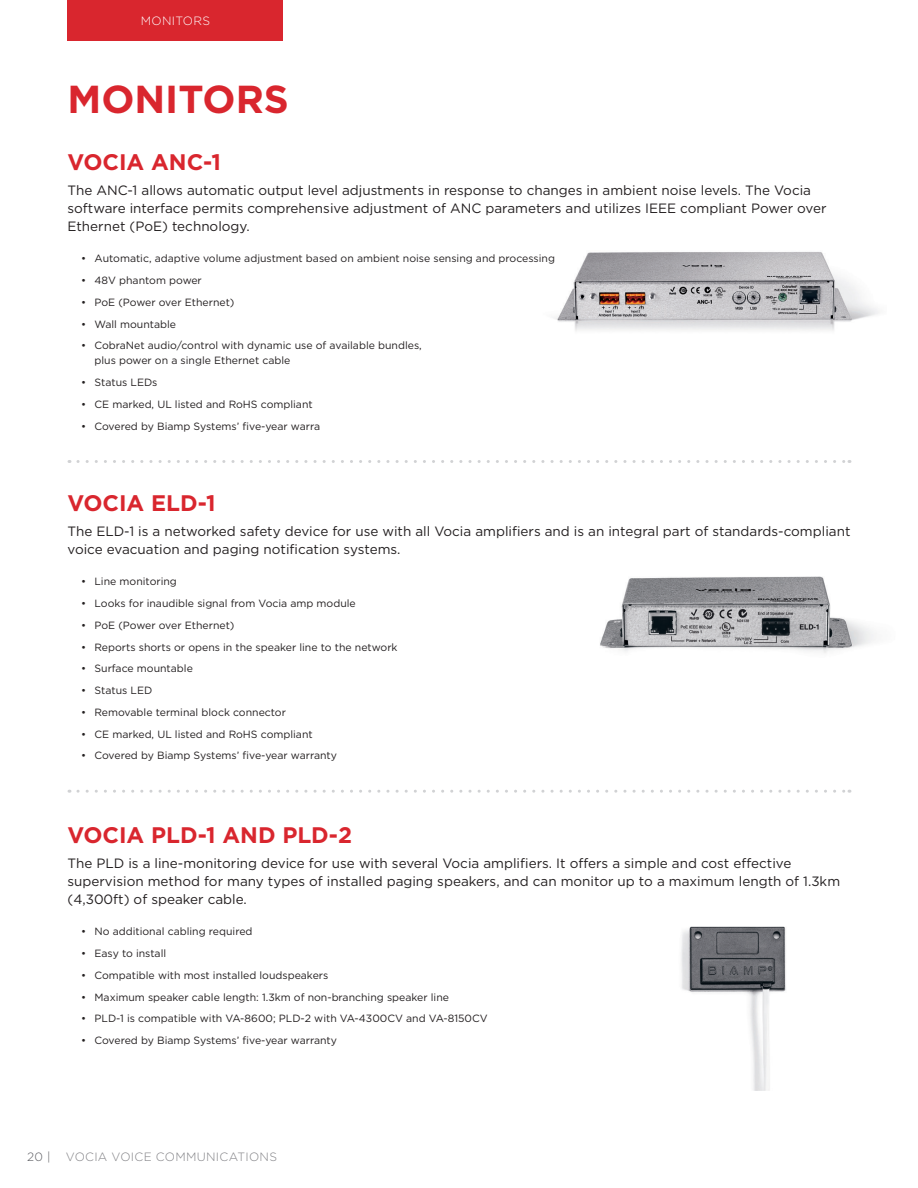
<style>
.page{position:relative;width:918px;height:1188px;background:#fff}
.page>*{position:absolute;margin:0;border:0;box-sizing:border-box;transform-origin:0 0}
.body_copy{font:700 39px "Gotham";color:#d9262e}
.bullets{font:700 22.5px "Gotham";color:#d9262e}
.copy{font:13.5px/18px "Gotham";color:#231f20}
.t1{font:300 12px "Gotham";letter-spacing:.025em;color:#818185}
.t2{font:300 12px "Gotham";letter-spacing:.025em;color:#fff}
.t3{font:300 12px "Gotham";color:#5b5c61}
.t4{font:10.5px/15px "Gotham";color:#231f20}
</style>
<div class="page">
<img style="left:681px;top:926px;width:105px;height:165px">
<img style="left:600px;top:576px;width:275px;height:77px">
<img style="left:553px;top:252px;width:326px;height:79px">
<div style="left:68px;top:0;width:216px;height:40px;background:#d9262e"></div>
<svg style="left:78px;top:460px;width:772px;height:3px"></svg>
<svg style="left:78px;top:790px;width:772px;height:3px"></svg>
<p class="t2" style="left:141px;top:13px;width:71px">MONITORS</p>
<p class="body_copy" style="left:68px;top:73px;width:223px">MONITORS</p>
<p class="bullets" style="left:68px;top:148px;width:155px">VOCIA ANC-1</p>
<p class="copy" style="left:68px;top:181px;width:761px">The ANC-1 allows automatic output level adjustments in response to changes in ambient noise levels. The Vocia software interface permits comprehensive adjustment of ANC parameters and utilizes IEEE compliant Power over<br>Ethernet (PoE) technology.</p>
<p class="t4" style="left:81px;top:251px;width:476px">• Automatic, adaptive volume adjustment based on ambient noise sensing and processing</p>
<p class="t4" style="left:81px;top:273px;width:122px">• 48V phantom power</p>
<p class="t4" style="left:81px;top:294px;width:155px">• PoE (Power over Ethernet)</p>
<p class="t4" style="left:81px;top:316px;width:97px">• Wall mountable</p>
<p class="t4" style="left:94px;top:338px;width:329px;text-indent:-14px">• CobraNet audio/control with dynamic use of available bundles, plus power on a single Ethernet cable</p>
<p class="t4" style="left:81px;top:375px;width:78px">• Status LEDs</p>
<p class="t4" style="left:81px;top:396px;width:233px">• CE marked, UL listed and RoHS compliant</p>
<p class="t4" style="left:81px;top:418px;width:241px">• Covered by Biamp Systems’ five-year warra</p>
<p class="bullets" style="left:68px;top:488px;width:150px">VOCIA ELD-1</p>
<p class="copy" style="left:68px;top:522px;width:784px">The ELD-1 is a networked safety device for use with all Vocia amplifiers and is an integral part of standards-compliant voice evacuation and paging notification systems.</p>
<p class="t4" style="left:81px;top:574px;width:97px">• Line monitoring</p>
<p class="t4" style="left:81px;top:596px;width:276px">• Looks for inaudible signal from Vocia amp module</p>
<p class="t4" style="left:81px;top:617px;width:155px">• PoE (Power over Ethernet)</p>
<p class="t4" style="left:81px;top:639px;width:318px">• Reports shorts or opens in the speaker line to the network</p>
<p class="t4" style="left:81px;top:661px;width:113px">• Surface mountable</p>
<p class="t4" style="left:81px;top:683px;width:73px">• Status LED</p>
<p class="t4" style="left:81px;top:704px;width:207px">• Removable terminal block connector</p>
<p class="t4" style="left:81px;top:726px;width:233px">• CE marked, UL listed and RoHS compliant</p>
<p class="t4" style="left:81px;top:748px;width:258px">• Covered by Biamp Systems’ five-year warranty</p>
<p class="bullets" style="left:68px;top:821px;width:286px">VOCIA PLD-1 AND PLD-2</p>
<p class="copy" style="left:68px;top:854px;width:774px">The PLD is a line-monitoring device for use with several Vocia amplifiers. It offers a simple and cost effective supervision method for many types of installed paging speakers, and can monitor up to a maximum length of 1.3km (4,300ft) of speaker cable.</p>
<p class="t4" style="left:81px;top:924px;width:173px">• No additional cabling required</p>
<p class="t4" style="left:81px;top:946px;width:87px">• Easy to install</p>
<p class="t4" style="left:81px;top:968px;width:249px">• Compatible with most installed loudspeakers</p>
<p class="t4" style="left:81px;top:989px;width:370px">• Maximum speaker cable length: 1.3km of non-branching speaker line</p>
<p class="t4" style="left:81px;top:1011px;width:408px">• PLD-1 is compatible with VA-8600; PLD-2 with VA-4300CV and VA-8150CV</p>
<p class="t4" style="left:81px;top:1033px;width:258px">• Covered by Biamp Systems’ five-year warranty</p>
<p class="t3" style="left:27px;top:1149px;width:25px">20 |</p>
<p class="t1" style="left:66px;top:1149px;width:213px">VOCIA VOICE COMMUNICATIONS</p>
</div>
